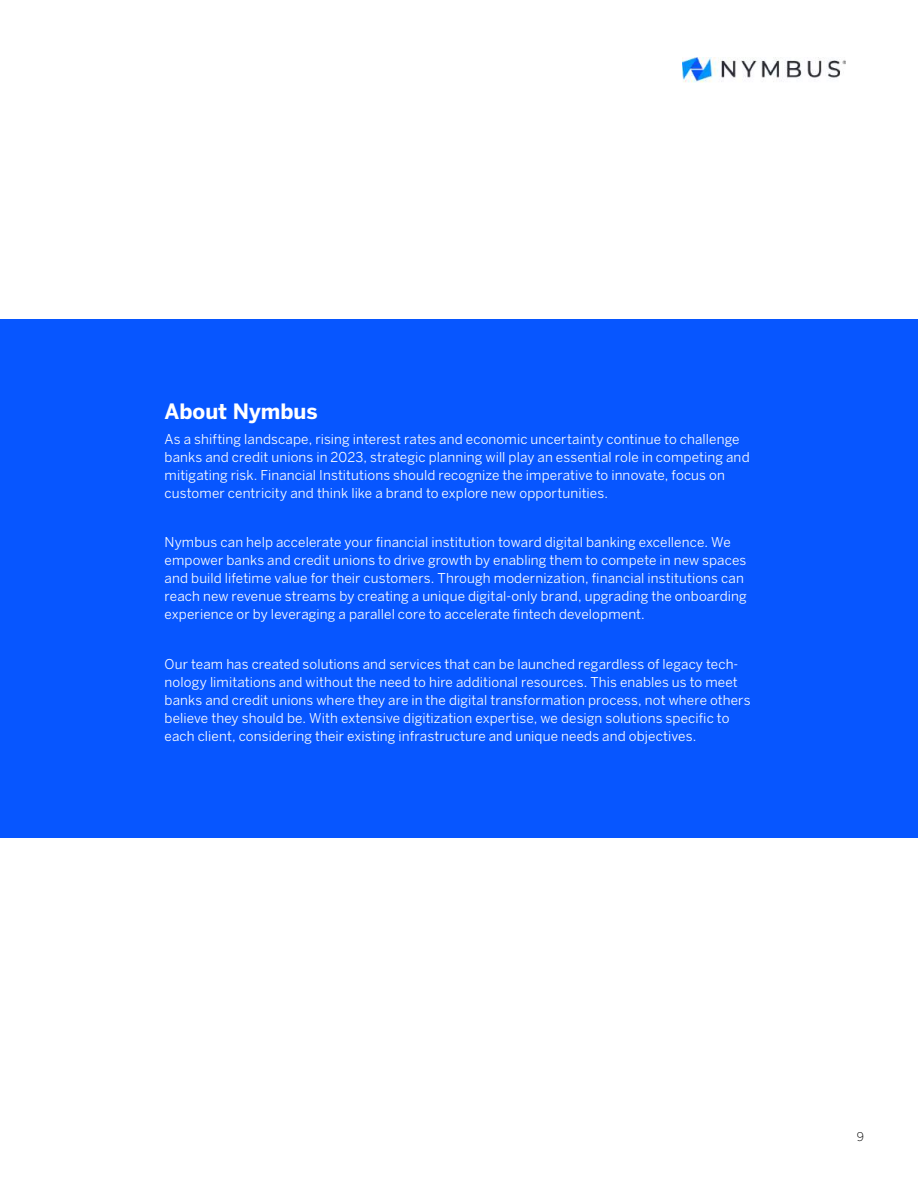
<style>
.page{position:relative;width:918px;height:1188px;background:#fff}
.page>*{position:absolute;margin:0;border:0;box-sizing:border-box;transform-origin:0 0}
.t1{font:700 21px "Benton Sans";color:#fff}
.t2{font:13.5px/18px "Benton Sans";letter-spacing:.01em;color:#fff}
.t3{font:300 12px "Benton Sans";color:#000}
</style>
<div class="page">
<img style="left:682px;top:58px;width:164px;height:25px">
<div style="left:0;top:319px;width:918px;height:519px;background:#0756ff"></div>
<h1 class="t1" style="left:165px;top:399px;width:155px">About Nymbus</h1>
<p class="t2" style="left:165px;top:429px;width:587px">As a shifting landscape, rising interest rates and economic uncertainty continue to challenge banks and credit unions in 2023, strategic planning will play an essential role in competing and mitigating risk. Financial Institutions should recognize the imperative to innovate, focus on customer centricity and think like a brand to explore new opportunities.</p>
<p class="t2" style="left:165px;top:533px;width:584px">Nymbus can help accelerate your financial institution toward digital banking excellence. We empower banks and credit unions to drive growth by enabling them to compete in new spaces and build lifetime value for their customers. Through modernization, financial institutions can reach new revenue streams by creating a unique digital-only brand, upgrading the onboarding experience or by leveraging a parallel core to accelerate fintech development.</p>
<p class="t2" style="left:165px;top:654px;width:588px">Our team has created solutions and services that can be launched regardless of legacy tech&shy;nology limitations and without the need to hire additional resources. This enables us to meet banks and credit unions where they are in the digital transformation process, not where others believe they should be. With extensive digitization expertise, we design solutions specific to each client, considering their existing infrastructure and unique needs and objectives.</p>
<p class="t3" style="left:857px;top:1129px;width:9px">9</p>
</div>
